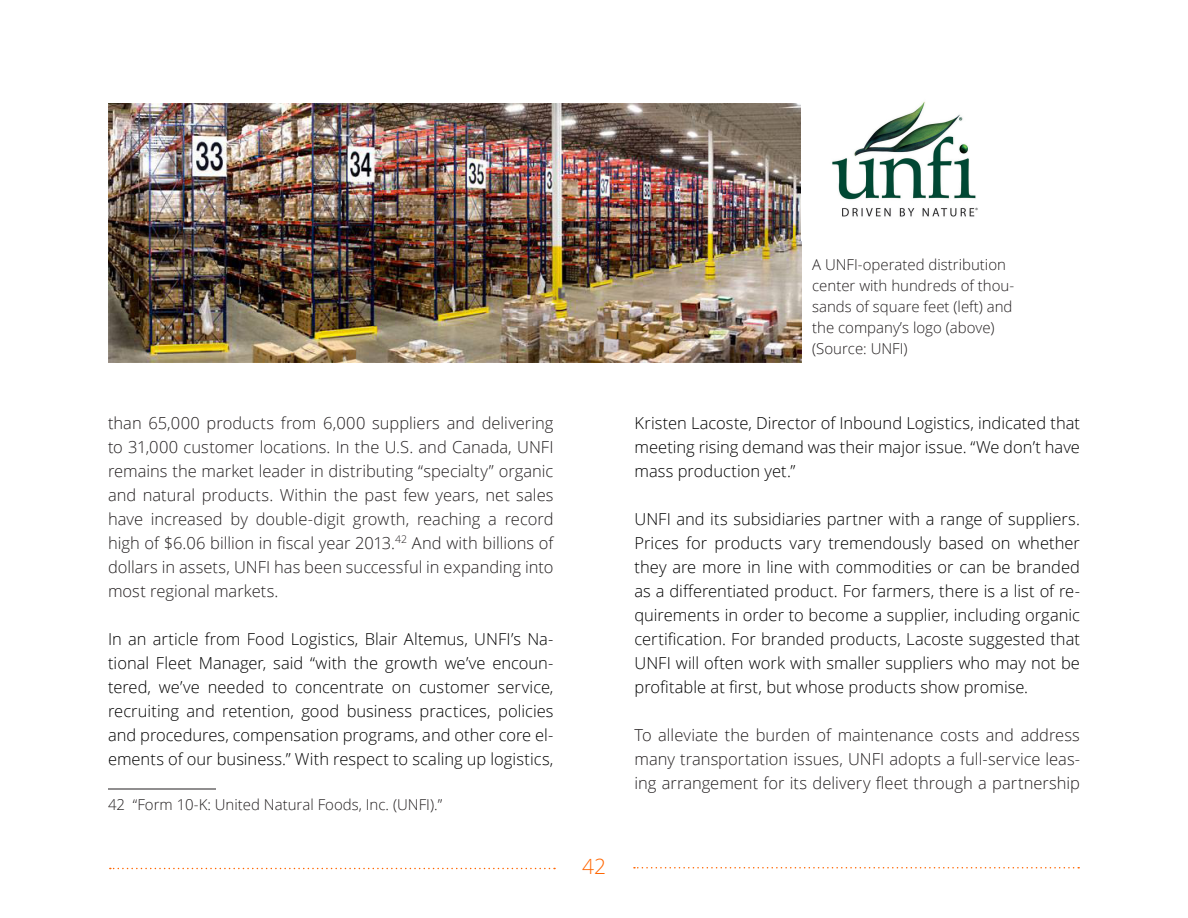
<style>
.page{position:relative;width:1188px;height:918px;background:#fff}
.page>*{position:absolute;margin:0;border:0;box-sizing:border-box;transform-origin:0 0}
.t1{font:300 21px "Open Sans";color:#f60}
.t2{font:300 16.5px/24px "Open Sans";color:#000;text-align:justify}
.t3{font:300 16.5px/24px "Open Sans";color:#231f20;text-align:justify}
.Captions{font:300 15px/21px "Open Sans";color:#231f20}
.Paragraph_Style_4{font:300 15px "Open Sans";color:#231f20}
</style>
<div class="page">
<svg style="left:110px;top:868px;width:445px;height:1px"></svg>
<svg style="left:634px;top:867px;width:445px;height:1px"></svg>
<hr style="left:108px;top:789px;width:108px;height:1px;background:#231f20">
<img style="left:108px;top:104px;width:693px;height:258px">
<img style="left:832px;top:101px;width:146px;height:116px">
<p class="t3" style="left:108px;top:410px;width:447px">than 65,000 products from 6,000 suppliers and delivering to 31,000 customer locations. In the U.S. and Canada, UNFI remains the market leader in distributing “specialty” organic and natural products. Within the past few years, net sales have increased by double-digit growth, reaching a record high of $6.06 billion in fiscal year 2013.<sup>42</sup> And with billions of dollars in assets, UNFI has been successful in expanding into most regional markets.</p>
<p class="t2" style="left:108px;top:626px;width:447px">In an article from Food Logistics, Blair Altemus, UNFI’s Na&shy;tional Fleet Manager, said “with the growth we’ve encoun&shy;tered, we’ve needed to concentrate on customer service, recruiting and retention, good business practices, policies and procedures, compensation programs, and other core el&shy;ements of our business.” With respect to scaling up logistics,</p>
<p class="Paragraph_Style_4" style="left:108px;top:794px;width:336px">42 “Form 10-K: United Natural Foods, Inc. (UNFI).”</p>
<p class="t1" style="left:582px;top:852px;width:25px">42</p>
<p class="Captions" style="left:812px;top:253px;width:204px">A UNFI-operated distribution center with hundreds of thou&shy;sands of square feet (left) and the company’s logo (above)</p>
<p class="Captions" style="left:812px;top:337px;width:97px">(Source: UNFI)</p>
<p class="t2" style="left:634px;top:410px;width:447px">Kristen Lacoste, Director of Inbound Logistics, indicated that meeting rising demand was their major issue. “We don’t have mass production yet.”</p>
<p class="t2" style="left:634px;top:506px;width:447px">UNFI and its subsidiaries partner with a range of suppliers.<br>Prices for products vary tremendously based on whether they are more in line with commodities or can be branded as a differentiated product. For farmers, there is a list of re&shy;quirements in order to become a supplier, including organic certification. For branded products, Lacoste suggested that UNFI will often work with smaller suppliers who may not be profitable at first, but whose products show promise.</p>
<p class="t3" style="left:634px;top:722px;width:447px">To alleviate the burden of maintenance costs and address many transportation issues, UNFI adopts a full-service leas&shy;ing arrangement for its delivery fleet through a partnership</p>
</div>
